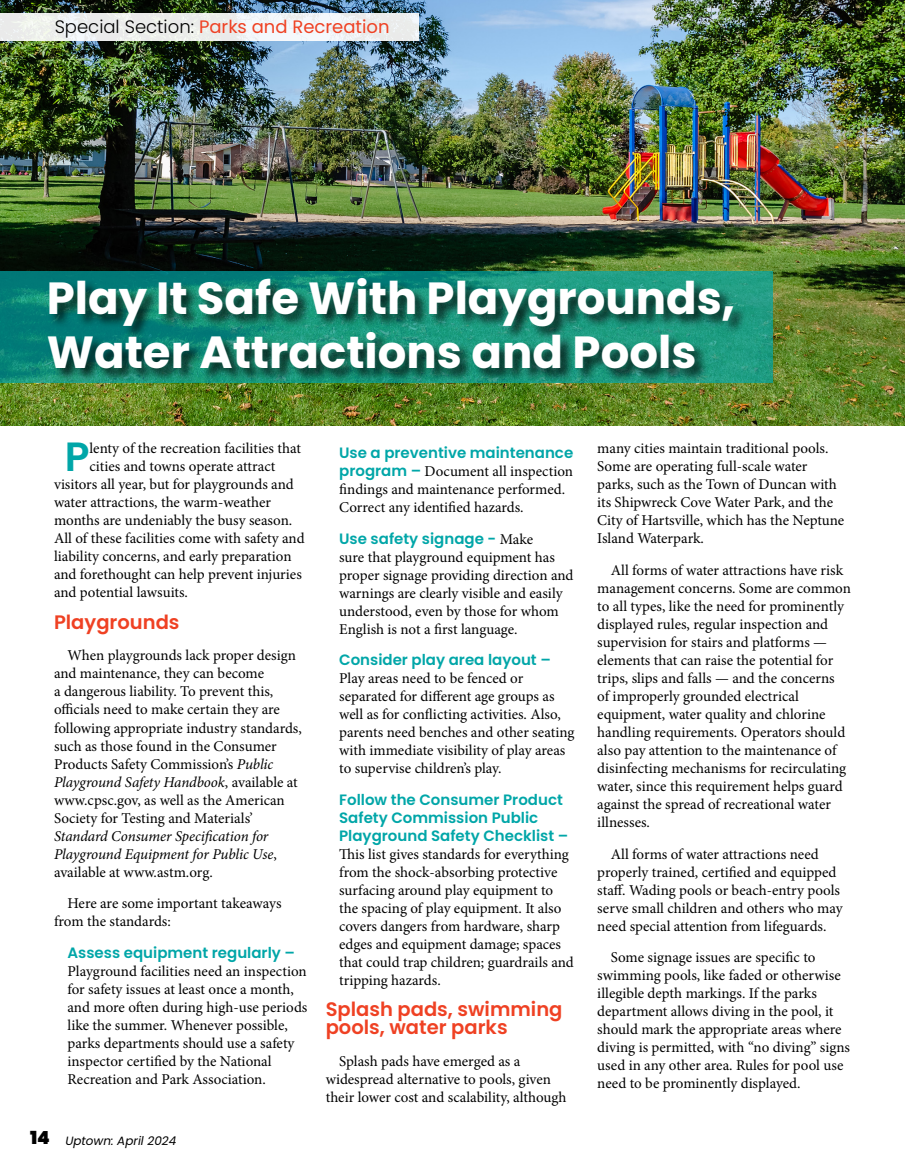
<style>
.page{position:relative;width:905px;height:1175px;background:#fff}
.page>*{position:absolute;margin:0;border:0;box-sizing:border-box;transform-origin:0 0}
.t1{font:700 45px/54px "Poppins";color:#fff}
.t2{font:600 40.8px "Poppins";color:#00a6a8}
.t3{font:600 19.5px/18px "Poppins";color:#ef4123}
.t4{font:18px "Poppins";color:#ef4123}
.t5{font:15px/18px "Minion Pro";letter-spacing:-.005em;color:#000}
.t6{font:600 15px/18px "Poppins";color:#00a6a8}
.t7{font:italic 15px/18px "Minion Pro";letter-spacing:-.01em;color:#000}
.t8{font:italic 12px "Poppins";color:#000}
.s1{font-weight:300;color:#000}
.s2{font-style:italic}
.s3{font-style:normal}
.s4{font-weight:900;font-style:normal;font-size:18px}
.s5{font-family:"Poppins";font-weight:600;color:#00a6a8}
.s6{font-family:"Minion Pro";font-weight:400;color:#000}
</style>
<div class="page">
<img style="left:0;top:0;width:904px;height:426px">
<svg style="left:0;top:272px;width:772px;height:111px;background:#0f8a7c"></svg>
<div style="left:47px;top:277px;width:700px;height:106px;background:#000;opacity:.75"></div>
<div style="left:0;top:13px;width:418px;height:28px;background:linear-gradient(to right,#edeeec,#eff2f4)"></div>
<p class="t4" style="left:55px;top:17px;width:336px"><span class="s1">Special Section:</span> Parks and Recreation</p>
<h1 class="t1" style="left:47px;top:271px;width:689px">Play It Safe With Playgrounds,<br>Water Attractions and Pools</h1>
<h2 class="t2" style="left:65px;top:433px;width:26px">P</h2>
<p class="t5" style="left:89px;top:439px;width:213px">lenty of the recreation facilities that</p>
<p class="t5" style="left:89px;top:457px;width:187px">cities and towns operate attract</p>
<p class="t5" style="left:54px;top:475px;width:241px">visitors all year, but for playgrounds and</p>
<p class="t5" style="left:54px;top:493px;width:218px">water attractions, the warm-weather</p>
<p class="t5" style="left:54px;top:511px;width:240px">months are undeniably the busy season.</p>
<p class="t5" style="left:54px;top:529px;width:252px">All of these facilities come with safety and</p>
<p class="t5" style="left:54px;top:547px;width:239px">liability concerns, and early preparation</p>
<p class="t5" style="left:54px;top:565px;width:249px">and forethought can help prevent injuries</p>
<p class="t5" style="left:54px;top:583px;width:135px">and potential lawsuits.</p>
<h3 class="t3" style="left:54px;top:613px;width:127px">Playgrounds</h3>
<p class="t5" style="left:54px;top:646px;width:249px;text-indent:14px">When playgrounds lack proper design and maintenance, they can become<br>a dangerous liability. To prevent this, officials need to make certain they are following appropriate industry standards, such as those found in the Consumer Products Safety Commission’s <span class="s2">Public Playground Safety Handbook</span>, available at www.cpsc.gov, as well as the American Society for Testing and Materials’</p>
<p class="t7" style="left:54px;top:826px;width:224px">Standard Consumer Specification for<br>Playground Equipment for Public Use<span class="s3">, available at www.astm.org.</span></p>
<p class="t5" style="left:54px;top:894px;width:229px;text-indent:14px">Here are some important takeaways from the standards:</p>
<p class="t6" style="left:68px;top:943px;width:229px">Assess equipment regularly –</p>
<p class="t5" style="left:68px;top:961px;width:241px">Playground facilities need an inspection for safety issues at least once a month, and more often during high-use periods like the summer. Whenever possible, parks departments should use a safety inspector certified by the National Recreation and Park Association.</p>
<p class="t8" style="left:30px;top:1133px;width:148px"><span class="s4">14</span> Uptown: April 2024</p>
<p class="t6" style="left:339px;top:444px;width:235px">Use a preventive maintenance</p>
<p class="t5" style="left:339px;top:462px;width:235px"><span class="s5">program –</span> Document all inspection findings and maintenance performed.<br>Correct any identified hazards.</p>
<p class="t6" style="left:339px;top:529px;width:195px">Use safety signage - <span class="s6">Make</span></p>
<p class="t5" style="left:339px;top:548px;width:236px">sure that playground equipment has proper signage providing direction and warnings are clearly visible and easily understood, even by those for whom English is not a first language.</p>
<p class="t6" style="left:339px;top:651px;width:213px">Consider play area layout –</p>
<p class="t5" style="left:339px;top:669px;width:237px">Play areas need to be fenced or separated for different age groups as well as for conflicting activities. Also, parents need benches and other seating with immediate visibility of play areas to supervise children’s play.</p>
<p class="t6" style="left:339px;top:790px;width:231px">Follow the Consumer Product<br>Safety Commission Public<br>Playground Safety Checklist –</p>
<p class="t5" style="left:339px;top:845px;width:236px">This list gives standards for everything from the shock-absorbing protective surfacing around play equipment to the spacing of play equipment. It also covers dangers from hardware, sharp edges and equipment damage; spaces that could trap children; guardrails and tripping hazards.</p>
<h3 class="t3" style="left:326px;top:1000px;width:238px">Splash pads, swimming pools, water parks</h3>
<p class="t5" style="left:326px;top:1052px;width:242px;text-indent:14px">Splash pads have emerged as a widespread alternative to pools, given their lower cost and scalability, although</p>
<p class="t5" style="left:597px;top:439px;width:248px">many cities maintain traditional pools.<br>Some are operating full-scale water parks, such as the Town of Duncan with its Shipwreck Cove Water Park, and the City of Hartsville, which has the Neptune Island Waterpark.</p>
<p class="t5" style="left:597px;top:561px;width:255px;text-indent:14px">All forms of water attractions have risk management concerns. Some are common to all types, like the need for prominently displayed rules, regular inspection and supervision for stairs and platforms — elements that can raise the potential for trips, slips and falls — and the concerns<br>of improperly grounded electrical equipment, water quality and chlorine handling requirements. Operators should also pay attention to the maintenance of disinfecting mechanisms for recirculating water, since this requirement helps guard against the spread of recreational water illnesses.</p>
<p class="t5" style="left:597px;top:844px;width:247px;text-indent:14px">All forms of water attractions need properly trained, certified and equipped staff. Wading pools or beach-entry pools serve small children and others who may need special attention from lifeguards.</p>
<p class="t5" style="left:597px;top:948px;width:254px;text-indent:14px">Some signage issues are specific to swimming pools, like faded or otherwise illegible depth markings. If the parks department allows diving in the pool, it should mark the appropriate areas where diving is permitted, with “no diving” signs used in any other area. Rules for pool use need to be prominently displayed.</p>
</div>
